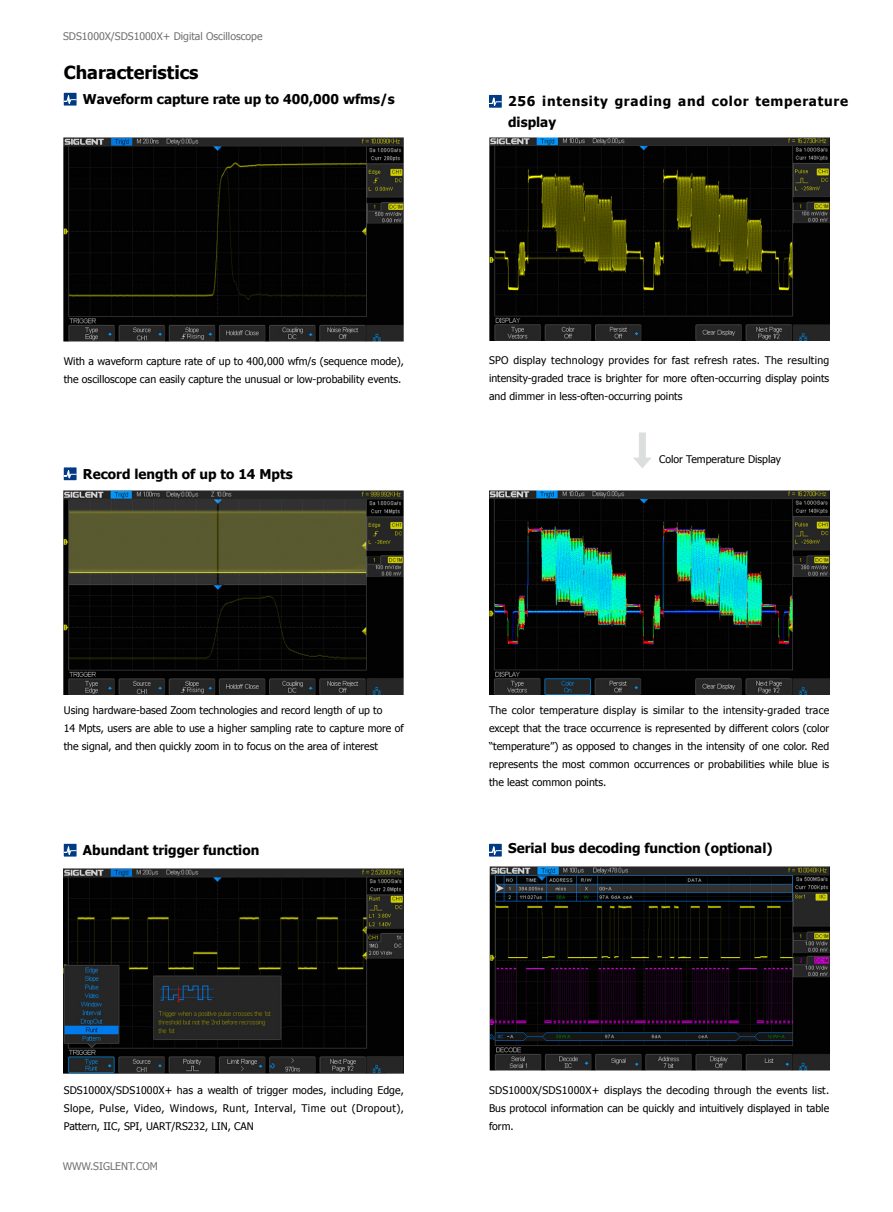
<style>
.page{position:relative;width:893px;height:1212px;background:#fff}
.page>*{position:absolute;margin:0;border:0;box-sizing:border-box;transform-origin:0 0}
.t1{font:700 18px "Tahoma";color:#000}
.t2{font:700 13.5px "Tahoma";color:#000}
.t3{font:700 13.5px/21px "Tahoma";letter-spacing:.055em;color:#000}
.t4{font:10.5px/18px "Tahoma";color:#000;text-align:justify}
.t5{font:10.5px "Tahoma";color:#727171}
</style>
<div class="page">
<img style="left:64px;top:137px;width:340px;height:204px">
<img style="left:489px;top:137px;width:340px;height:203px">
<img style="left:489px;top:490px;width:340px;height:204px">
<img style="left:64px;top:490px;width:340px;height:204px">
<div style="left:64px;top:93px;width:13px;height:13px;background:#003a85"></div>
<svg style="left:64px;top:95px;width:13px;height:11px"></svg>
<div style="left:64px;top:844px;width:13px;height:12px;background:#003a85"></div>
<svg style="left:64px;top:846px;width:13px;height:10px"></svg>
<div style="left:489px;top:844px;width:13px;height:12px;background:#003a85"></div>
<svg style="left:489px;top:846px;width:13px;height:10px"></svg>
<div style="left:489px;top:95px;width:13px;height:13px;background:#003a85"></div>
<svg style="left:489px;top:97px;width:13px;height:11px"></svg>
<div style="left:64px;top:467px;width:13px;height:13px;background:#003a85"></div>
<svg style="left:64px;top:470px;width:13px;height:10px"></svg>
<img style="left:64px;top:869px;width:340px;height:204px">
<img style="left:489px;top:867px;width:340px;height:203px">
<svg style="left:634px;top:458px;width:17px;height:10px"></svg>
<div style="left:639px;top:433px;width:7px;height:25px;background:#dcdddd"></div>
<p class="t5" style="left:63px;top:29px;width:201px">SDS1000X/SDS1000X+ Digital Oscilloscope</p>
<h1 class="t1" style="left:64px;top:60px;width:136px">Characteristics</h1>
<p class="t2" style="left:83px;top:90px;width:313px">Waveform capture rate up to 400,000 wfms/s</p>
<p class="t3" style="left:508px;top:90px;width:342px">256 intensity grading and color temperature display</p>
<p class="t4" style="left:64px;top:352px;width:342px">With a waveform capture rate of up to 400,000 wfm/s (sequence mode), the oscilloscope can easily capture the unusual or low-probability events.</p>
<p class="t4" style="left:489px;top:351px;width:342px">SPO display technology provides for fast refresh rates. The resulting intensity-graded trace is brighter for more often-occurring display points and dimmer in less-often-occurring points</p>
<p class="t2" style="left:83px;top:465px;width:211px">Record length of up to 14 Mpts</p>
<p class="t4" style="left:659px;top:450px;width:124px">Color Temperature Display</p>
<p class="t4" style="left:64px;top:700px;width:342px;text-align:left">Using hardware-based Zoom technologies and record length of up to<br>14 Mpts, users are able to use a higher sampling rate to capture more of the signal, and then quickly zoom in to focus on the area of interest</p>
<p class="t4" style="left:489px;top:700px;width:342px">The color temperature display is similar to the intensity-graded trace except that the trace occurrence is represented by different colors (color “temperature”) as opposed to changes in the intensity of one color. Red represents the most common occurrences or probabilities while blue is the least common points.</p>
<p class="t2" style="left:83px;top:841px;width:178px">Abundant trigger function</p>
<p class="t2" style="left:508px;top:839px;width:266px">Serial bus decoding function (optional)</p>
<p class="t4" style="left:64px;top:1080px;width:342px">SDS1000X/SDS1000X+ has a wealth of trigger modes, including Edge, Slope, Pulse, Video, Windows, Runt, Interval, Time out (Dropout), Pattern, IIC, SPI, UART/RS232, LIN, CAN</p>
<p class="t4" style="left:489px;top:1080px;width:342px">SDS1000X/SDS1000X+ displays the decoding through the events list.<br>Bus protocol information can be quickly and intuitively displayed in table form.</p>
<p class="t5" style="left:63px;top:1159px;width:97px">WWW.SIGLENT.COM</p>
</div>
